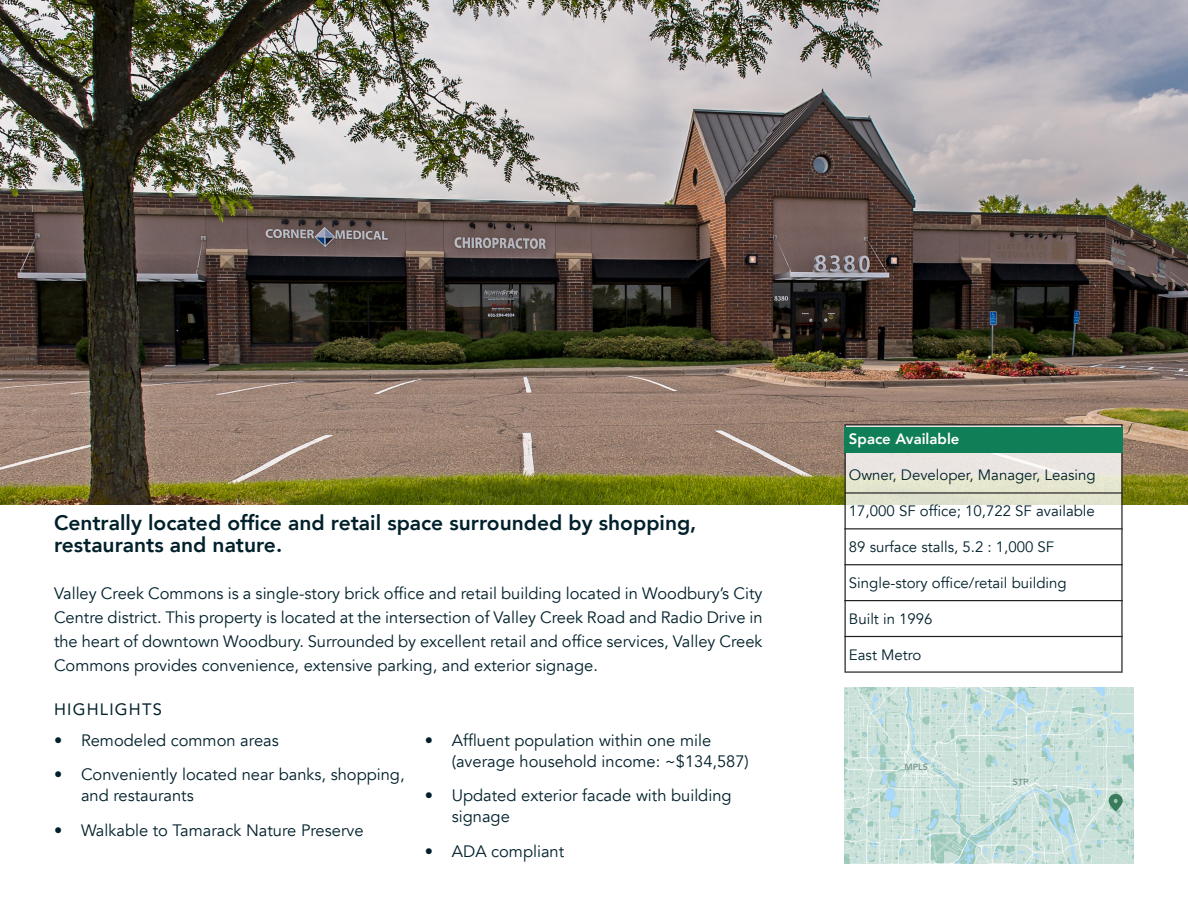
<style>
.page{position:relative;width:1188px;height:918px;background:#fff}
.page>*{position:absolute;margin:0;border:0;box-sizing:border-box;transform-origin:0 0}
.t1{font:800 21px/22.5px "Avenir";color:#00202b}
.t2{font:16.5px/21px "Avenir";color:#00202b}
.t3{font:16.5px "Avenir";letter-spacing:.075em;color:#00212c}
.t4{font:15px "Avenir";color:#00202b}
.t5{font:800 15px "Avenir";color:#fff}
.t6{font:800 9px "Avenir";color:#79998d}
</style>
<div class="page">
<img style="left:0;top:0;width:1188px;height:504px">
<svg style="left:847px;top:453px;width:273px;height:185px"></svg>
<div style="left:844px;top:424px;width:279px;height:249px;border:2px solid #231f20"></div>
<div style="left:844px;top:427px;width:279px;height:26px;background:#107e57"></div>
<hr style="left:844px;top:492px;width:279px;height:2px;background:#231f20">
<hr style="left:844px;top:600px;width:279px;height:1px;background:#231f20">
<hr style="left:844px;top:528px;width:279px;height:1px;background:#231f20">
<hr style="left:844px;top:636px;width:279px;height:1px;background:#231f20">
<hr style="left:844px;top:564px;width:279px;height:1px;background:#231f20">
<img style="left:844px;top:688px;width:289px;height:176px">
<svg style="left:1109px;top:794px;width:14px;height:17px"></svg>
<p class="t1" style="left:54px;top:511px;width:644px">Centrally located office and retail space surrounded by shopping, restaurants and nature.</p>
<p class="t2" style="left:54px;top:581px;width:710px;line-height:24px;text-align:justify">Valley Creek Commons is a single-story brick office and retail building located in Woodbury’s City Centre district. This property is located at the intersection of Valley Creek Road and Radio Drive in the heart of downtown Woodbury. Surrounded by excellent retail and office services, Valley Creek Commons provides convenience, extensive parking, and exterior signage.</p>
<p class="t3" style="left:54px;top:696px;width:110px">HIGHLIGHTS</p>
<p class="t2" style="left:54px;top:730px;width:226px">• Remodeled common areas</p>
<p class="t2" style="left:81px;top:765px;width:325px;text-indent:-27px">• Conveniently located near banks, shopping, and restaurants</p>
<p class="t2" style="left:54px;top:820px;width:311px">• Walkable to Tamarack Nature Preserve</p>
<p class="t2" style="left:452px;top:730px;width:299px;text-indent:-27px">• Affluent population within one mile (average household income: ~$134,587)</p>
<p class="t2" style="left:452px;top:786px;width:281px;text-indent:-27px">• Updated exterior facade with building signage</p>
<p class="t2" style="left:425px;top:841px;width:141px">• ADA compliant</p>
<p class="t5" style="left:849px;top:427px;width:112px">Space Available</p>
<p class="t4" style="left:849px;top:466px;width:248px">Owner, Developer, Manager, Leasing</p>
<p class="t4" style="left:849px;top:502px;width:247px">17,000 SF office; 10,722 SF available</p>
<p class="t4" style="left:849px;top:538px;width:207px">89 surface stalls, 5.2 : 1,000 SF</p>
<p class="t4" style="left:849px;top:574px;width:219px">Single-story office/retail building</p>
<p class="t4" style="left:849px;top:610px;width:85px">Built in 1996</p>
<p class="t4" style="left:849px;top:646px;width:74px">East Metro</p>
<p class="t6" style="left:904px;top:759px;width:25px">MPLS</p>
<p class="t6" style="left:1013px;top:775px;width:17px">STP</p>
</div>
